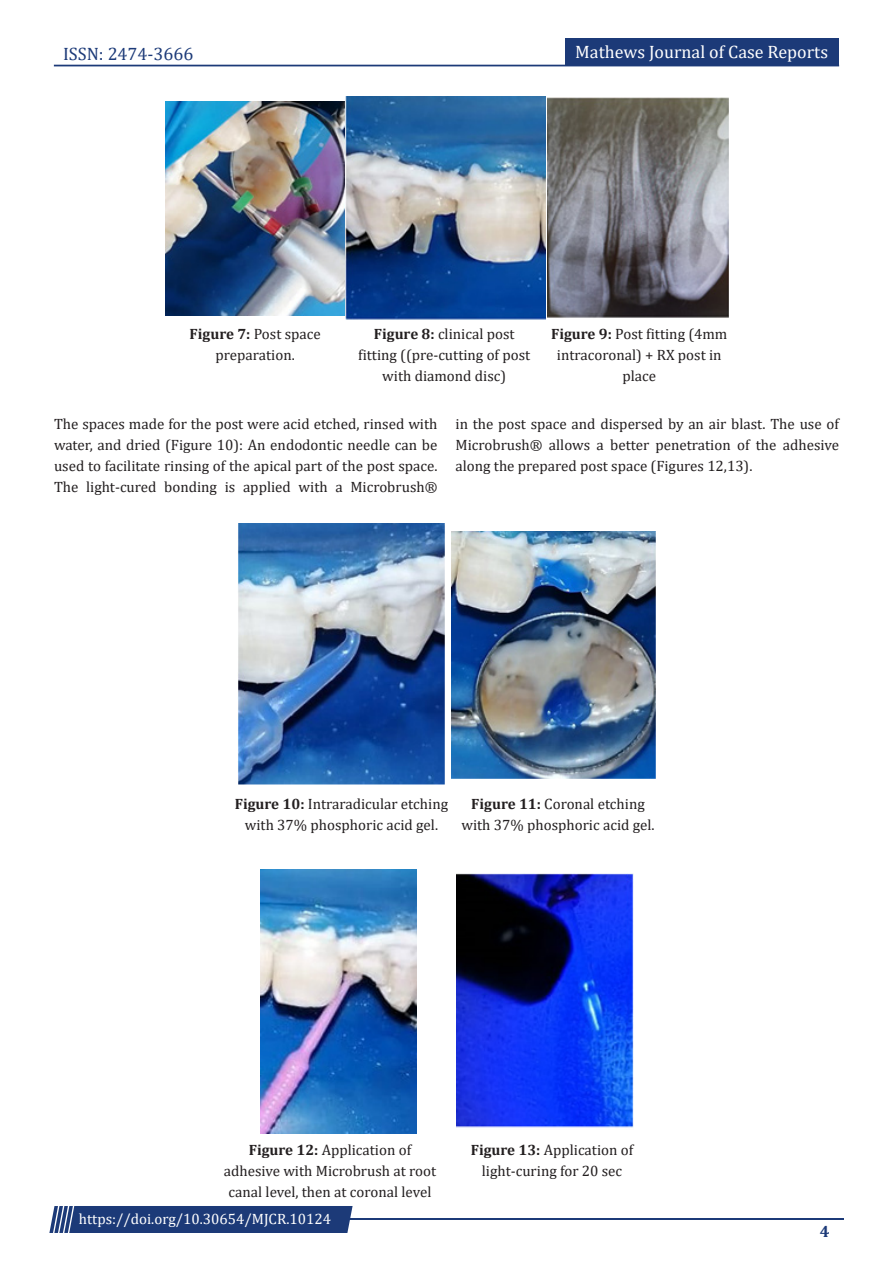
<style>
.page{position:relative;width:893px;height:1263px;background:#fff}
.page>*{position:absolute;margin:0;border:0;box-sizing:border-box;transform-origin:0 0}
.t1{font:18px "Cambria";color:#fff}
.t2{font:18px "Cambria";color:#1c3a78}
.t3{font:700 16.5px "Cambria";color:#1c3a78}
.t4{font:15px/21px "Cambria";color:#231f20;text-align:center}
.t5{font:15px "Cambria";color:#fff}
.s1{font-weight:700}
</style>
<div class="page">
<div style="left:54px;top:65px;width:785px;height:1px;border:1px solid #1c3a78"></div>
<div style="left:565px;top:39px;width:274px;height:27px;background:#1c3a78"></div>
<hr style="left:310px;top:1219px;width:534px;height:1px;background:#1c3a78">
<div style="left:49px;top:1206px;width:304px;height:27px;background:#1c3a78"></div>
<img style="left:165px;top:101px;width:179px;height:214px">
<img style="left:345px;top:97px;width:201px;height:223px">
<img style="left:547px;top:98px;width:181px;height:220px">
<img style="left:238px;top:523px;width:207px;height:262px">
<img style="left:451px;top:531px;width:205px;height:248px">
<img style="left:260px;top:870px;width:156px;height:263px">
<img style="left:456px;top:874px;width:177px;height:254px">
<p class="t2" style="left:63px;top:43px;width:132px">ISSN: 2474-3666</p>
<p class="t1" style="left:575px;top:41px;width:254px">Mathews Journal of Case Reports</p>
<p class="t4" style="left:190px;top:323px;width:133px"><span class="s1">Figure 7:</span> Post space preparation.</p>
<p class="t4" style="left:358px;top:323px;width:174px"><span class="s1">Figure 8:</span> clinical post fitting ((pre-cutting of post with diamond disc)</p>
<p class="t4" style="left:551px;top:323px;width:178px"><span class="s1">Figure 9:</span> Post fitting (4mm intracoronal) + RX post in place</p>
<p class="t4" style="left:54px;top:413px;width:385px;text-align:justify">The spaces made for the post were acid etched, rinsed with water, and dried (Figure 10): An endodontic needle can be used to facilitate rinsing of the apical part of the post space.<br>The light-cured bonding is applied with a Microbrush®</p>
<p class="t4" style="left:455px;top:413px;width:385px;text-align:justify">in the post space and dispersed by an air blast. The use of Microbrush® allows a better penetration of the adhesive along the prepared post space (Figures 12,13).</p>
<p class="t4" style="left:235px;top:793px;width:215px"><span class="s1">Figure 10:</span> Intraradicular etching with 37% phosphoric acid gel.</p>
<p class="t4" style="left:461px;top:793px;width:195px"><span class="s1">Figure 11:</span> Coronal etching with 37% phosphoric acid gel.</p>
<p class="t4" style="left:224px;top:1139px;width:214px"><span class="s1">Figure 12:</span> Application of adhesive with Microbrush at root canal level, then at coronal level</p>
<p class="t5" style="left:79px;top:1210px;width:254px">https://doi.org/10.30654/MJCR.10124</p>
<p class="t4" style="left:471px;top:1139px;width:164px"><span class="s1">Figure 13:</span> Application of light-curing for 20 sec</p>
<p class="t3" style="left:820px;top:1220px;width:11px">4</p>
</div>
